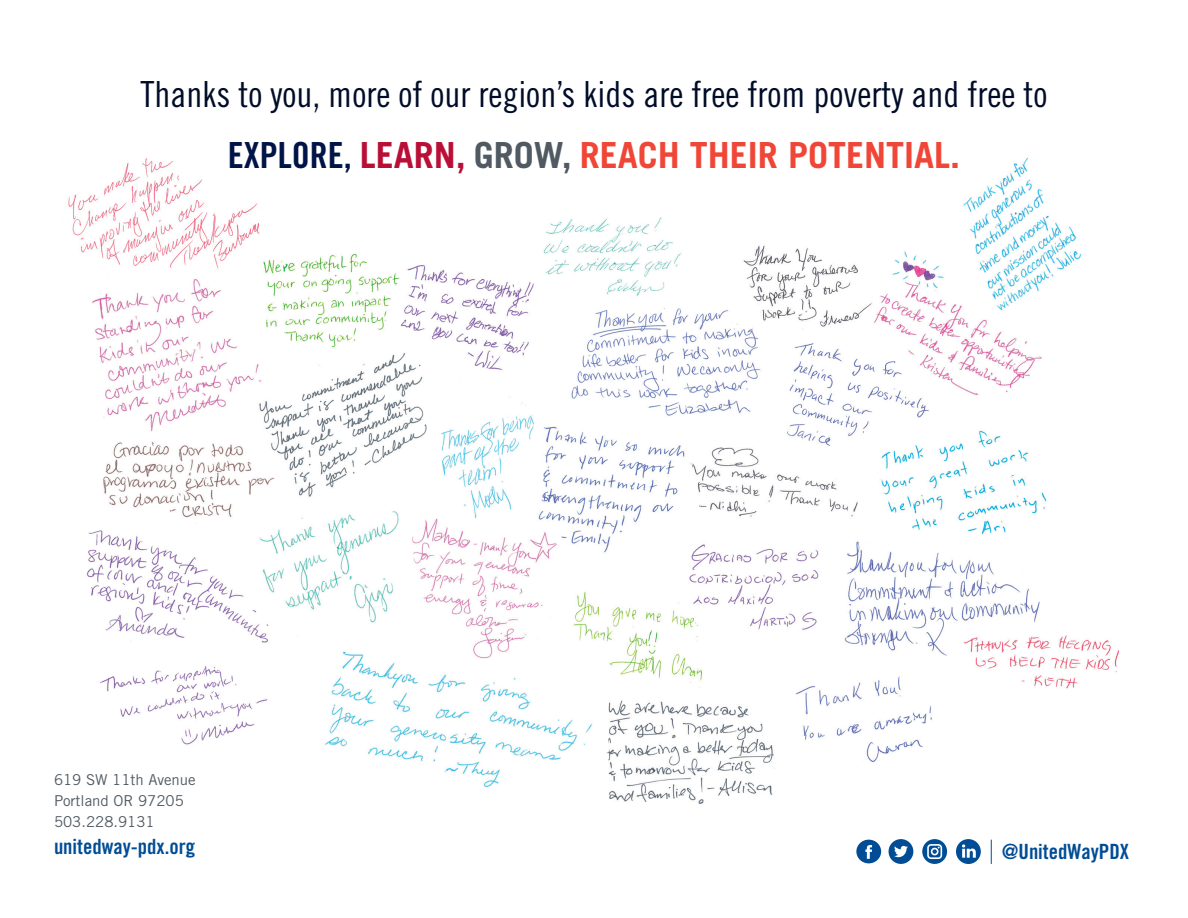
<style>
.page{position:relative;width:1188px;height:918px;background:#fff}
.page>*{position:absolute;margin:0;border:0;box-sizing:border-box;transform-origin:0 0}
.Heading{font:36px "Trade Gothic LT Std Cn 18";color:#000c28}
.Heading-2{font:700 36px "Trade Gothic LT Std";color:#ef4637}
.t1{font:21px "Trade Gothic LT Std Bd Cn 20";color:#014d95}
.t2{font:15px/21px "Trade Gothic LT Std";color:#515a62}
.s1{font-family:"Trade Gothic LT Std Bd Cn 20";font-weight:400;color:#001447}
.s2{color:#b90f36}
.s3{color:#515a62}
</style>
<div class="page">
<hr style="left:0;top:454px;width:1px;height:464px;background:#231f20">
<div style="left:0;top:392px;width:15px;height:492px;background:#fff"></div>
<img style="left:68px;top:157px;width:1051px;height:647px">
<svg style="left:922px;top:839px;width:25px;height:25px"></svg>
<svg style="left:856px;top:840px;width:25px;height:23px"></svg>
<svg style="left:889px;top:839px;width:24px;height:25px"></svg>
<svg style="left:956px;top:839px;width:25px;height:25px"></svg>
<svg style="left:991px;top:840px;width:1px;height:24px"></svg>
<p class="Heading" style="left:140px;top:73px;width:909px">Thanks to you, more of our region’s kids are free from poverty and free to</p>
<p class="Heading-2" style="left:228px;top:133px;width:734px"><span class="s1">EXPLORE,</span> <span class="s2">LEARN,</span> <span class="s3">GROW,</span> REACH THEIR POTENTIAL.</p>
<p class="t2" style="left:54px;top:769px;width:143px">619 SW 11th Avenue<br>Portland OR 97205<br>503.228.9131</p>
<p class="t1" style="left:54px;top:834px;width:143px">unitedway-pdx.org</p>
<p class="t1" style="left:1002px;top:839px;width:129px">@UnitedWayPDX</p>
</div>
